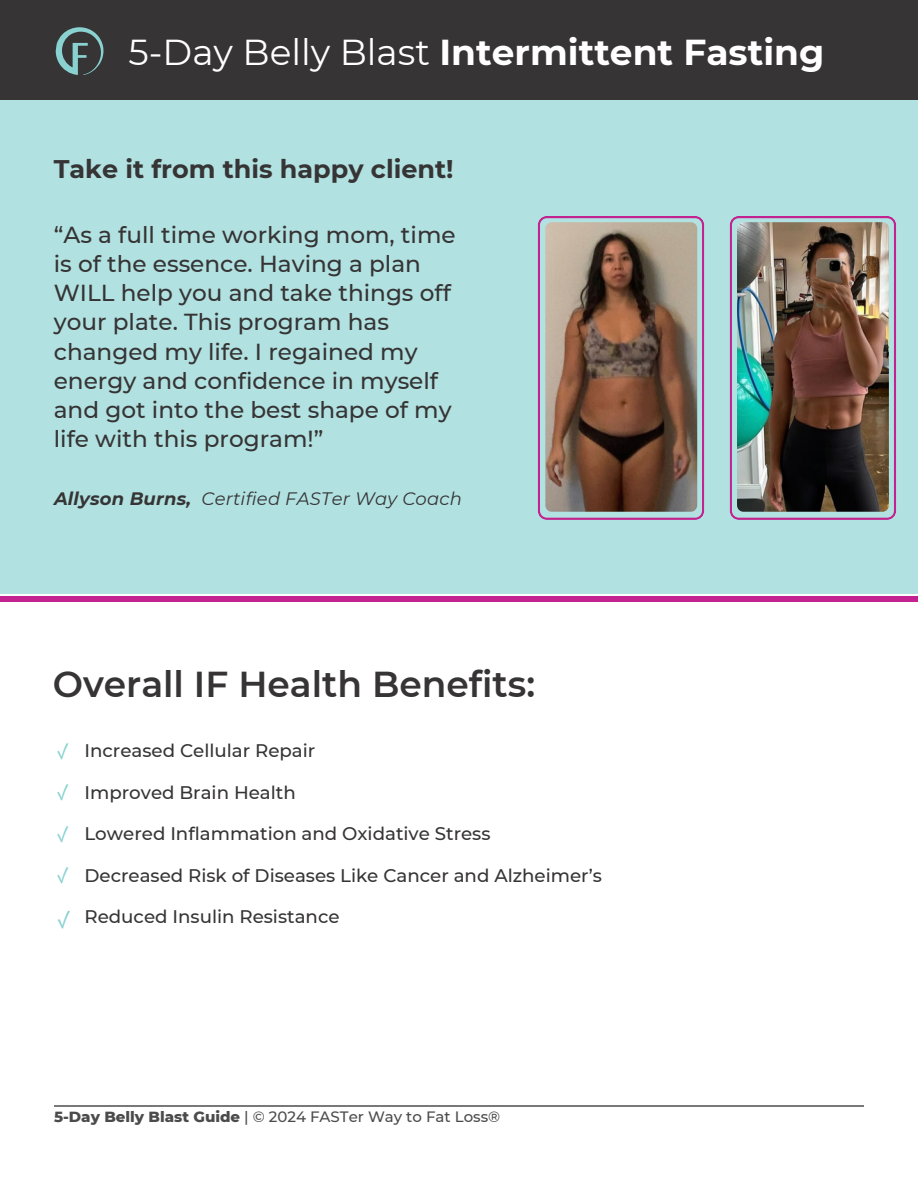
<style>
.page{position:relative;width:918px;height:1188px;background:#fff}
.page>*{position:absolute;margin:0;border:0;box-sizing:border-box;transform-origin:0 0}
.t1{font:700 36px "Montserrat";color:#fff}
.t2{font:600 36px "Montserrat";color:#363435}
.t3{font:700 25.5px "Montserrat";color:#363435}
.t4{font:500 23.1px/29.2px "Montserrat";color:#363435}
.t5{font:20.7px "Wen Quan Yi Micro Hei";color:#8ad2d1}
.t6{font:18.75px "Wen Quan Yi Micro Hei";color:#8ad2d1}
.t7{font:500 18.3px "Montserrat";color:#363435}
.t8{font:italic 18px "Montserrat";letter-spacing:.01em;color:#363435}
.t9{font:italic 700 18px "Montserrat";letter-spacing:.01em;color:#363435}
.t10{font:500 15px "Montserrat";color:#4c4b4b}
.s1{font-weight:400}
.s2{font-weight:800}
</style>
<div class="page">
<hr style="left:54px;top:1105px;width:810px;height:1px;background:#797878">
<div style="left:0;top:81px;width:918px;height:513px;background:#b1e1e0"></div>
<div style="left:0;top:0;width:918px;height:99px;background:#363435"></div>
<svg style="left:56px;top:27px;width:47px;height:48px"></svg>
<svg style="left:538px;top:216px;width:166px;height:304px"></svg>
<div style="left:0;top:596px;width:918px;height:5px;background:#c32391"></div>
<img style="left:545px;top:222px;width:152px;height:290px;border-radius:6px">
<img style="left:730px;top:216px;width:166px;height:304px">
<p class="t1" style="left:129px;top:30px;width:697px"><span class="s1">5-Day Belly Blast</span> Intermittent Fasting</p>
<p class="t3" style="left:54px;top:153px;width:401px">Take it from this happy client!</p>
<h3 class="t4" style="left:54px;top:220px;width:403px">“As a full time working mom, time is of the essence. Having a plan<br>WILL help you and take things off your plate. This program has changed my life. I regained my energy and confidence in myself and got into the best shape of my life with this program!”</h3>
<p class="t9" style="left:54px;top:488px;width:139px">Allyson Burns,</p>
<p class="t8" style="left:202px;top:488px;width:262px">Certified FASTer Way Coach</p>
<h5 class="t2" style="left:53px;top:663px;width:484px">Overall IF Health Benefits:</h5>
<p class="t6" style="left:53px;top:740px;width:20px">✓</p>
<p class="t6" style="left:53px;top:782px;width:20px">✓</p>
<p class="t6" style="left:53px;top:823px;width:20px">✓</p>
<p class="t6" style="left:53px;top:865px;width:20px">✓</p>
<p class="t5" style="left:53px;top:908px;width:22px">✓</p>
<h1 class="t7" style="left:85px;top:739px;width:232px">Increased Cellular Repair</h1>
<h1 class="t7" style="left:85px;top:781px;width:213px">Improved Brain Health</h1>
<h1 class="t7" style="left:85px;top:823px;width:408px">Lowered Inflammation and Oxidative Stress</h1>
<h1 class="t7" style="left:85px;top:864px;width:519px">Decreased Risk of Diseases Like Cancer and Alzheimer’s</h1>
<h1 class="t7" style="left:85px;top:906px;width:257px">Reduced Insulin Resistance</h1>
<h4 class="t10" style="left:54px;top:1107px;width:448px"><span class="s2">5-Day Belly Blast Guide</span> | © 2024 FASTer Way to Fat Loss®</h4>
</div>
